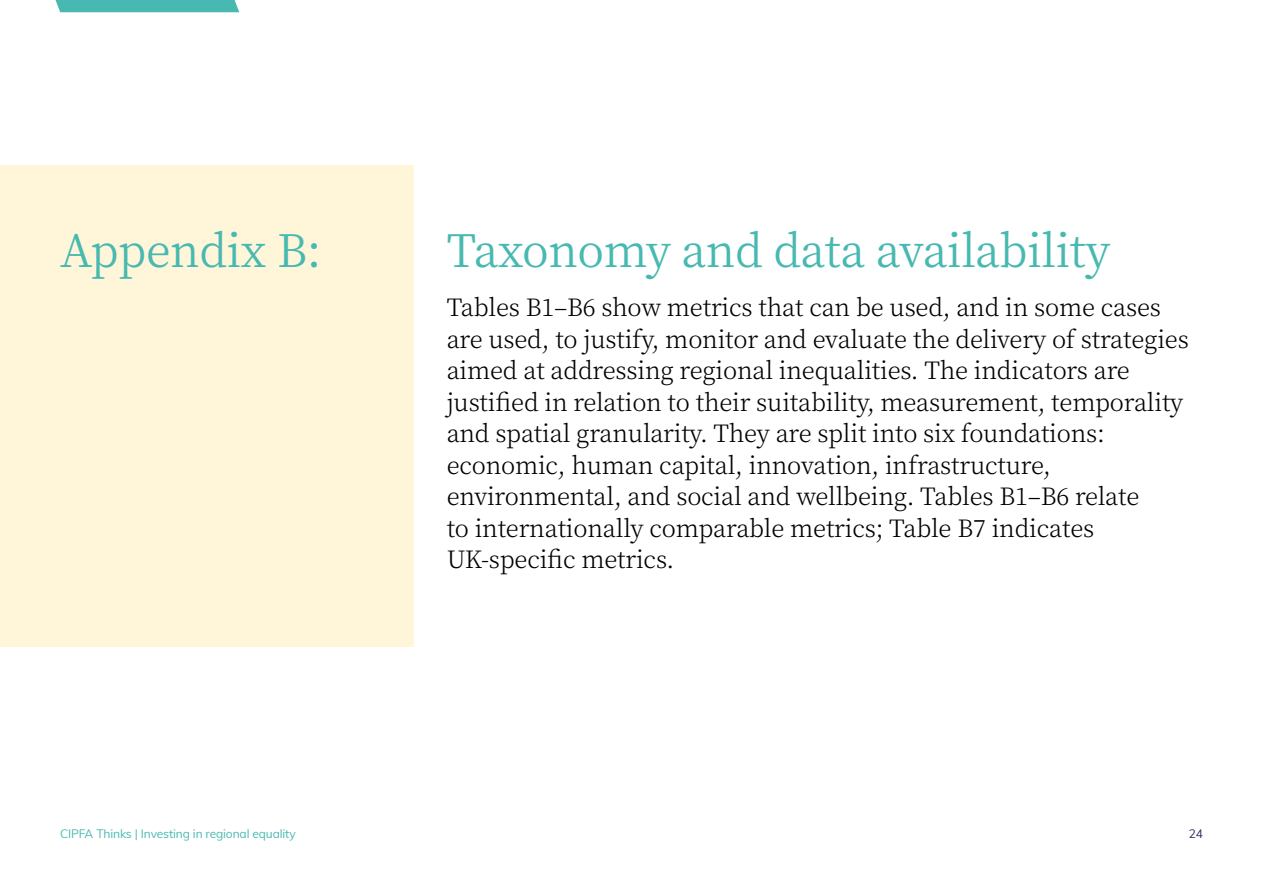
<style>
.page{position:relative;width:1263px;height:893px;background:#fff}
.page>*{position:absolute;margin:0;border:0;box-sizing:border-box;transform-origin:0 0}
.Heading_section{font:45px "Noto Serif JP";letter-spacing:-.01em;color:#48b9b1}
.Introduction{font:300 24px/31.5px "Noto Serif JP";letter-spacing:-.01em;color:#000}
.t1{font:12px "Muli";letter-spacing:-.01em;color:#48b9b1}
.t2{font:12px "Muli";color:#312c62}
</style>
<div class="page">
<div style="left:55px;top:0;width:184px;height:12px;background:#48b9b1"></div>
<div style="left:0;top:165px;width:413px;height:482px;background:#fff6da"></div>
<p class="Heading_section" style="left:60px;top:225px;width:263px">Appendix B:</p>
<p class="Heading_section" style="left:447px;top:225px;width:665px">Taxonomy and data availability</p>
<p class="Introduction" style="left:447px;top:292px;width:744px">Tables B1–B6 show metrics that can be used, and in some cases are used, to justify, monitor and evaluate the delivery of strategies aimed at addressing regional inequalities. The indicators are justified in relation to their suitability, measurement, temporality and spatial granularity. They are split into six foundations: economic, human capital, innovation, infrastructure, environmental, and social and wellbeing. Tables B1–B6 relate<br>to internationally comparable metrics; Table B7 indicates UK‑specific metrics.</p>
<p class="t1" style="left:60px;top:825px;width:237px">CIPFA Thinks | Investing in regional equality</p>
<p class="t2" style="left:1189px;top:825px;width:16px">24</p>
</div>
